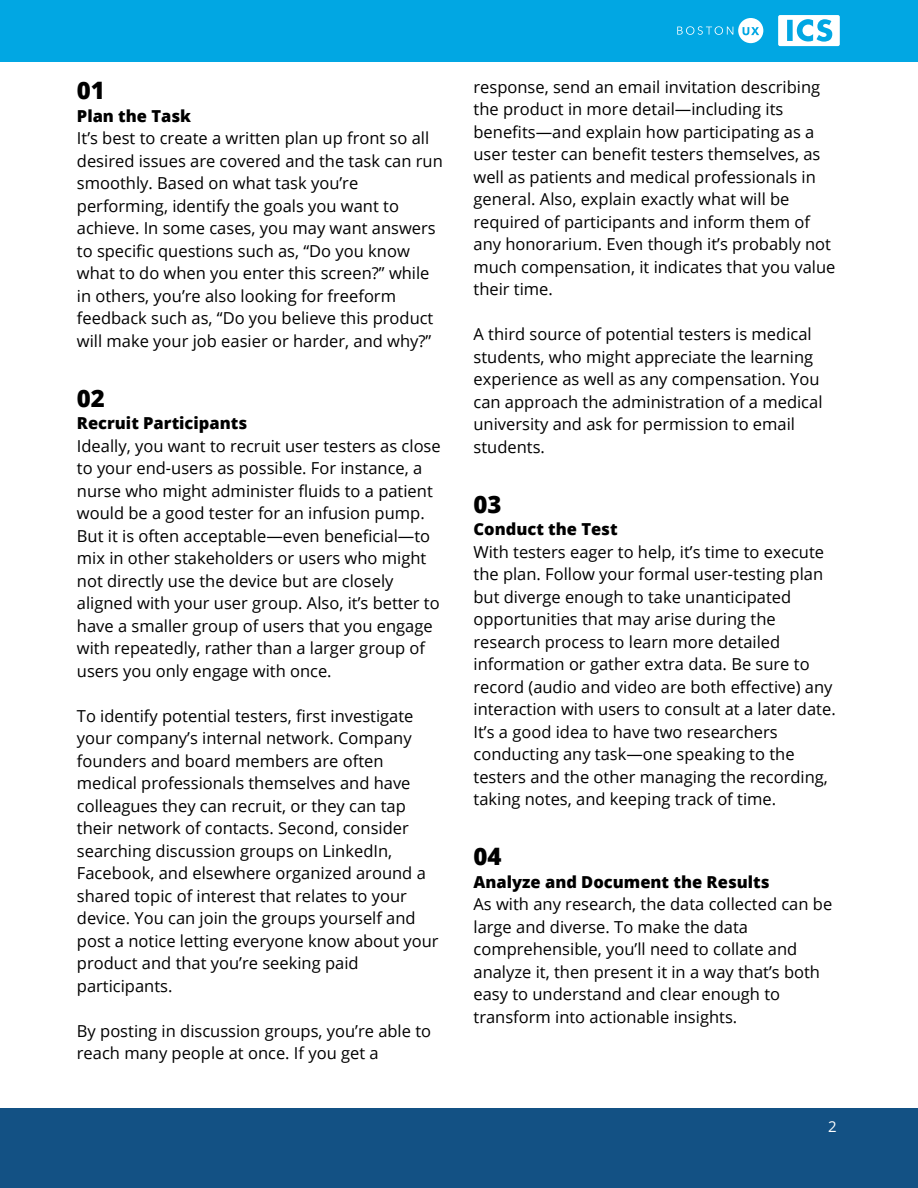
<style>
.page{position:relative;width:918px;height:1188px;background:#fff}
.page>*{position:absolute;margin:0;border:0;box-sizing:border-box;transform-origin:0 0}
.t1{font:800 24px "Open Sans";color:#000}
.t2{font:16.5px/22.5px "Open Sans";color:#000}
.t3{font:800 16.5px "Open Sans";color:#000}
.t4{font:15px "Open Sans";color:#fff}
</style>
<div class="page">
<div style="left:0;top:1109px;width:918px;height:79px;background:#135184"></div>
<div style="left:0;top:0;width:918px;height:61px;background:#01a7e3"></div>
<svg style="left:677px;top:18px;width:86px;height:25px"></svg>
<svg style="left:778px;top:15px;width:62px;height:31px"></svg>
<h1 class="t1" style="left:77px;top:72px;width:30px">01</h1>
<p class="t3" style="left:77px;top:103px;width:116px">Plan the Task</p>
<p class="t2" style="left:77px;top:127px;width:367px">It’s best to create a written plan up front so all desired issues are covered and the task can run smoothly. Based on what task you’re performing, identify the goals you want to achieve. In some cases, you may want answers to specific questions such as, “Do you know what to do when you enter this screen?” while in others, you’re also looking for freeform feedback such as, “Do you believe this product will make your job easier or harder, and why?”</p>
<h1 class="t1" style="left:77px;top:380px;width:30px">02</h1>
<p class="t3" style="left:77px;top:411px;width:172px">Recruit Participants</p>
<p class="t2" style="left:77px;top:434px;width:365px">Ideally, you want to recruit user testers as close to your end-users as possible. For instance, a nurse who might administer fluids to a patient would be a good tester for an infusion pump.<br>But it is often acceptable—even beneficial—to mix in other stakeholders or users who might not directly use the device but are closely aligned with your user group. Also, it’s better to have a smaller group of users that you engage with repeatedly, rather than a larger group of users you only engage with once.</p>
<p class="t2" style="left:77px;top:704px;width:363px">To identify potential testers, first investigate your company’s internal network. Company founders and board members are often medical professionals themselves and have colleagues they can recruit, or they can tap their network of contacts. Second, consider searching discussion groups on LinkedIn, Facebook, and elsewhere organized around a shared topic of interest that relates to your device. You can join the groups yourself and post a notice letting everyone know about your product and that you’re seeking paid participants.</p>
<p class="t2" style="left:77px;top:1019px;width:356px">By posting in discussion groups, you’re able to reach many people at once. If you get a</p>
<p class="t2" style="left:474px;top:75px;width:363px">response, send an email invitation describing the product in more detail—including its benefits—and explain how participating as a user tester can benefit testers themselves, as well as patients and medical professionals in general. Also, explain exactly what will be required of participants and inform them of any honorarium. Even though it’s probably not much compensation, it indicates that you value their time.</p>
<p class="t2" style="left:474px;top:322px;width:351px">A third source of potential testers is medical students, who might appreciate the learning experience as well as any compensation. You can approach the administration of a medical university and ask for permission to email students.</p>
<h1 class="t1" style="left:474px;top:486px;width:30px">03</h1>
<p class="t3" style="left:474px;top:516px;width:146px">Conduct the Test</p>
<p class="t2" style="left:474px;top:540px;width:364px">With testers eager to help, it’s time to execute the plan. Follow your formal user-testing plan but diverge enough to take unanticipated opportunities that may arise during the research process to learn more detailed information or gather extra data. Be sure to record (audio and video are both effective) any interaction with users to consult at a later date.<br>It’s a good idea to have two researchers conducting any task—one speaking to the testers and the other managing the recording, taking notes, and keeping track of time.</p>
<h1 class="t1" style="left:474px;top:838px;width:30px">04</h1>
<p class="t3" style="left:474px;top:869px;width:298px">Analyze and Document the Results</p>
<p class="t2" style="left:474px;top:892px;width:360px">As with any research, the data collected can be large and diverse. To make the data comprehensible, you’ll need to collate and analyze it, then present it in a way that’s both easy to understand and clear enough to transform into actionable insights.</p>
<p class="t4" style="left:828px;top:1116px;width:10px">2</p>
</div>
